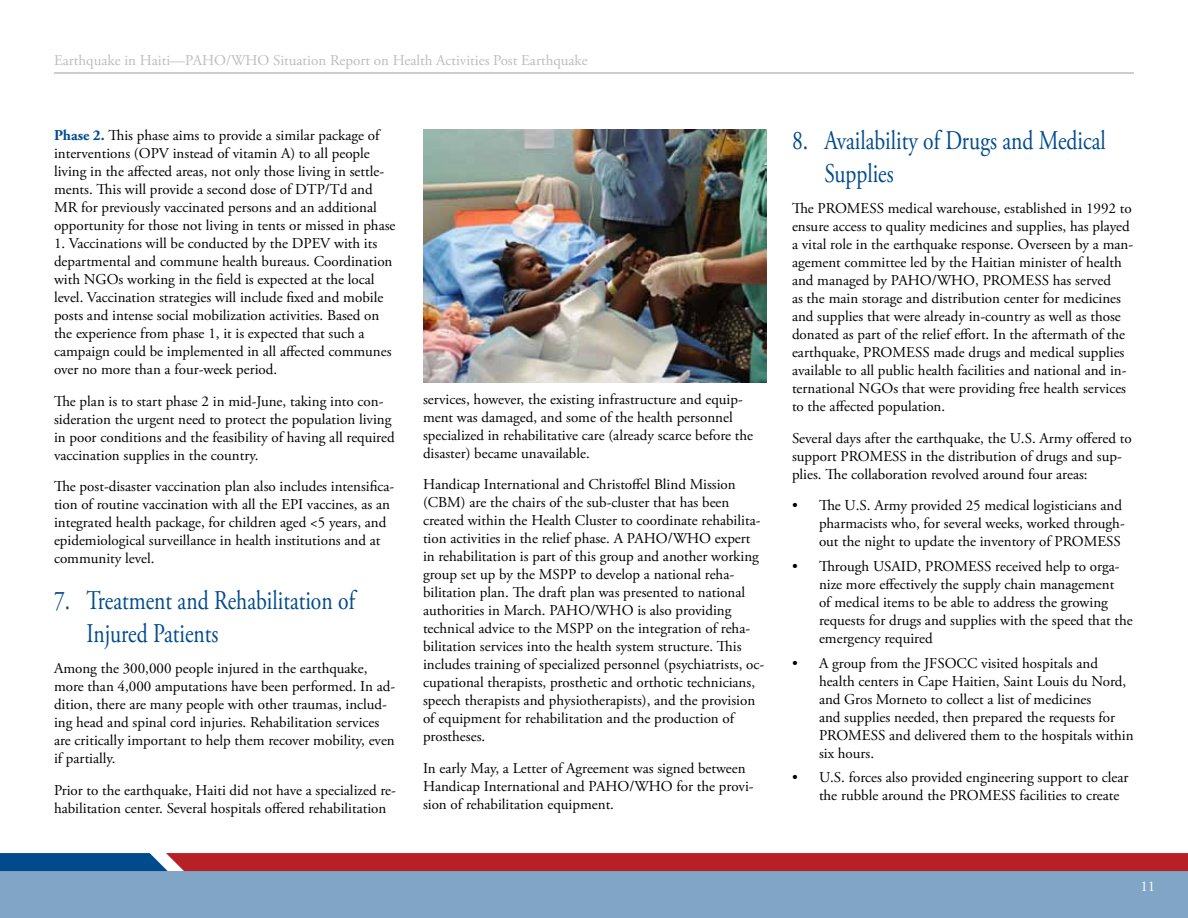
<style>
.page{position:relative;width:1188px;height:918px;background:#fff}
.page>*{position:absolute;margin:0;border:0;box-sizing:border-box;transform-origin:0 0}
.t1{font:27px/32.4px "Adobe Garamond Pro";color:#004b8d;scale:.8 1}
.t2{font:15px/18px "Adobe Garamond Pro";color:#000}
.t3{font:15px "Adobe Garamond Pro";color:#bdbdc1}
.t4{font:15px "Adobe Garamond Pro";color:#fff}
.s1{font-weight:700;color:#004b8d}
</style>
<div class="page">
<div style="left:0;top:871px;width:1188px;height:47px;background:#80a5c6"></div>
<svg style="left:0;top:853px;width:1188px;height:18px;background:#9f2a37"></svg>
<hr style="left:54px;top:72px;width:1080px;height:2px;background:#bdbdc1">
<img style="left:423px;top:130px;width:343px;height:252px">
<p class="t3" style="left:54px;top:51px;width:535px">Earthquake in Haiti—PAHO/WHO Situation Report on Health Activities Post Earthquake</p>
<p class="t2" style="left:54px;top:127px;width:343px"><span class="s1">Phase 2.</span> This phase aims to provide a similar package of interventions (OPV instead of vitamin A) to all people living in the affected areas, not only those living in settle&shy;ments. This will provide a second dose of DTP/Td and MR for previously vaccinated persons and an additional opportunity for those not living in tents or missed in phase</p>
<p class="t2" style="left:54px;top:235px;width:340px">1. Vaccinations will be conducted by the DPEV with its departmental and commune health bureaus. Coordination with NGOs working in the field is expected at the local level. Vaccination strategies will include fixed and mobile posts and intense social mobilization activities. Based on the experience from phase 1, it is expected that such a campaign could be implemented in all affected communes over no more than a four-week period.</p>
<p class="t2" style="left:54px;top:393px;width:342px">The plan is to start phase 2 in mid-June, taking into con&shy;sideration the urgent need to protect the population living in poor conditions and the feasibility of having all required vaccination supplies in the country.</p>
<p class="t2" style="left:54px;top:478px;width:342px">The post-disaster vaccination plan also includes intensifica&shy;tion of routine vaccination with all the EPI vaccines, as an integrated health package, for children aged &lt;5 years, and epidemiological surveillance in health institutions and at community level.</p>
<h1 class="t1" style="left:86px;top:586px;width:337px;text-indent:-32px">7. Treatment and Rehabilitation of<br>Injured Patients</h1>
<p class="t2" style="left:54px;top:660px;width:343px">Among the 300,000 people injured in the earthquake, more than 4,000 amputations have been performed. In ad&shy;dition, there are many people with other traumas, includ&shy;ing head and spinal cord injuries. Rehabilitation services are critically important to help them recover mobility, even if partially.</p>
<p class="t2" style="left:54px;top:782px;width:343px">Prior to the earthquake, Haiti did not have a specialized re&shy;habilitation center. Several hospitals offered rehabilitation</p>
<p class="t2" style="left:423px;top:391px;width:332px">services, however, the existing infrastructure and equip&shy;ment was damaged, and some of the health personnel specialized in rehabilitative care (already scarce before the disaster) became unavailable.</p>
<p class="t2" style="left:423px;top:476px;width:343px">Handicap International and Christoffel Blind Mission (CBM) are the chairs of the sub-cluster that has been created within the Health Cluster to coordinate rehabilita&shy;tion activities in the relief phase. A PAHO/WHO expert in rehabilitation is part of this group and another working group set up by the MSPP to develop a national reha&shy;bilitation plan. The draft plan was presented to national authorities in March. PAHO/WHO is also providing technical advice to the MSPP on the integration of reha&shy;bilitation services into the health system structure. This includes training of specialized personnel (psychiatrists, oc&shy;cupational therapists, prosthetic and orthotic technicians, speech therapists and physiotherapists), and the provision of equipment for rehabilitation and the production of prostheses.</p>
<p class="t2" style="left:423px;top:760px;width:332px">In early May, a Letter of Agreement was signed between<br>Handicap International and PAHO/WHO for the provi&shy;sion of rehabilitation equipment.</p>
<h1 class="t1" style="left:824px;top:125px;width:353px;text-indent:-32px">8. Availability of Drugs and Medical<br>Supplies</h1>
<p class="t2" style="left:792px;top:200px;width:343px">The PROMESS medical warehouse, established in 1992 to ensure access to quality medicines and supplies, has played a vital role in the earthquake response. Overseen by a man&shy;agement committee led by the Haitian minister of health and managed by PAHO/WHO, PROMESS has served<br>as the main storage and distribution center for medicines and supplies that were already in-country as well as those donated as part of the relief effort. In the aftermath of the earthquake, PROMESS made drugs and medical supplies available to all public health facilities and national and in&shy;ternational NGOs that were providing free health services to the affected population.</p>
<p class="t2" style="left:792px;top:429px;width:341px">Several days after the earthquake, the U.S. Army offered to support PROMESS in the distribution of drugs and sup&shy;plies. The collaboration revolved around four areas:</p>
<p class="t2" style="left:819px;top:497px;width:307px;text-indent:-27px">• The U.S. Army provided 25 medical logisticians and pharmacists who, for several weeks, worked through&shy;out the night to update the inventory of PROMESS</p>
<p class="t2" style="left:819px;top:558px;width:315px;text-indent:-27px">• Through USAID, PROMESS received help to orga&shy;nize more effectively the supply chain management<br>of medical items to be able to address the growing requests for drugs and supplies with the speed that the emergency required</p>
<p class="t2" style="left:819px;top:654px;width:316px;text-indent:-27px">• A group from the JFSOCC visited hospitals and health centers in Cape Haitien, Saint Louis du Nord, and Gros Morneto to collect a list of medicines<br>and supplies needed, then prepared the requests for PROMESS and delivered them to the hospitals within six hours.</p>
<p class="t2" style="left:819px;top:769px;width:311px;text-indent:-27px">• U.S. forces also provided engineering support to clear the rubble around the PROMESS facilities to create</p>
<p class="t4" style="left:1140px;top:877px;width:16px">11</p>
</div>
